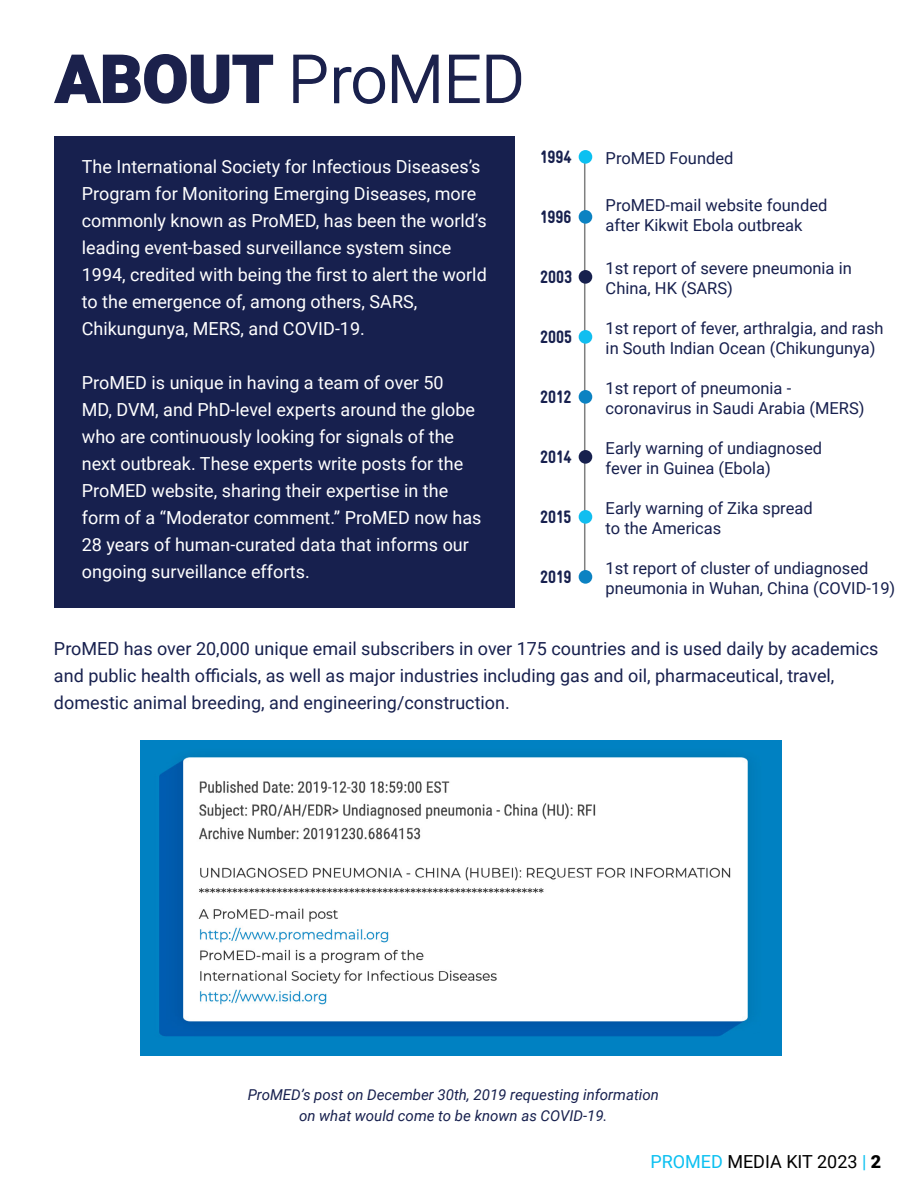
<style>
.page{position:relative;width:918px;height:1188px;background:#fff}
.page>*{position:absolute;margin:0;border:0;box-sizing:border-box;transform-origin:0 0}
.t1{font:18px/27px "Roboto";color:#fff}
.t2{font:18px/27px "Roboto";color:#17204e}
.t3{font:900 18px "Gravur Condensed Pro";color:#17204e}
.t4{font:18px "Roboto";color:#000}
.t5{font:16.5px/19.8px "Roboto";color:#17204e}
.t6{font:italic 15px/21px "Roboto";color:#17204e;text-align:center}
.s1{color:#0bc0f1}
.s2{font-weight:900}
</style>
<div class="page">
<div style="left:54px;top:136px;width:460px;height:472px;background:#17204e"></div>
<svg style="left:486px;top:54px;width:36px;height:49px"></svg>
<svg style="left:449px;top:54px;width:31px;height:49px"></svg>
<svg style="left:293px;top:54px;width:34px;height:49px"></svg>
<svg style="left:54px;top:54px;width:220px;height:50px"></svg>
<hr style="left:584px;top:161px;width:1px;height:411px;background:#7f8080">
<div style="left:579px;top:150px;width:13px;height:14px;background:#0bc0f1;border-radius:50%"></div>
<div style="left:579px;top:210px;width:13px;height:14px;background:#0c82c2;border-radius:50%"></div>
<div style="left:579px;top:270px;width:13px;height:14px;background:#17204e;border-radius:50%"></div>
<div style="left:579px;top:330px;width:13px;height:14px;background:#11bef0;border-radius:50%"></div>
<div style="left:579px;top:390px;width:13px;height:14px;background:#0c82c2;border-radius:50%"></div>
<div style="left:579px;top:450px;width:13px;height:14px;background:#17204e;border-radius:50%"></div>
<div style="left:579px;top:510px;width:13px;height:14px;background:#11bef0;border-radius:50%"></div>
<div style="left:579px;top:570px;width:13px;height:14px;background:#0c82c2;border-radius:50%"></div>
<img style="left:140px;top:741px;width:641px;height:314px">
<img style="left:195px;top:776px;width:541px;height:236px">
<svg style="left:334px;top:54px;width:105px;height:50px"></svg>
<p class="t1" style="left:82px;top:152px;width:407px">The International Society for Infectious Diseases’s Program for Monitoring Emerging Diseases, more commonly known as ProMED, has been the world’s leading event-based surveillance system since 1994, credited with being the first to alert the world to the emergence of, among others, SARS, Chikungunya, MERS, and COVID-19.</p>
<p class="t1" style="left:82px;top:368px;width:401px">ProMED is unique in having a team of over 50<br>MD, DVM, and PhD-level experts around the globe who are continuously looking for signals of the next outbreak. These experts write posts for the ProMED website, sharing their expertise in the form of a “Moderator comment.” ProMED now has 28 years of human-curated data that informs our ongoing surveillance efforts.</p>
<p class="t3" style="left:540px;top:147px;width:33px">1994</p>
<p class="t3" style="left:540px;top:207px;width:33px">1996</p>
<p class="t3" style="left:540px;top:267px;width:34px">2003</p>
<p class="t3" style="left:540px;top:327px;width:34px">2005</p>
<p class="t3" style="left:540px;top:387px;width:33px">2012</p>
<p class="t3" style="left:540px;top:447px;width:33px">2014</p>
<p class="t3" style="left:540px;top:507px;width:33px">2015</p>
<p class="t3" style="left:540px;top:567px;width:33px">2019</p>
<p class="t5" style="left:606px;top:148px;width:129px">ProMED Founded</p>
<p class="t5" style="left:606px;top:195px;width:223px">ProMED-mail website founded after Kikwit Ebola outbreak</p>
<p class="t5" style="left:606px;top:258px;width:248px">1st report of severe pneumonia in<br>China, HK (SARS)</p>
<p class="t5" style="left:606px;top:318px;width:280px">1st report of fever, arthralgia, and rash in South Indian Ocean (Chikungunya)</p>
<p class="t5" style="left:606px;top:378px;width:260px">1st report of pneumonia - coronavirus in Saudi Arabia (MERS)</p>
<p class="t5" style="left:606px;top:438px;width:218px">Early warning of undiagnosed fever in Guinea (Ebola)</p>
<p class="t5" style="left:606px;top:498px;width:209px">Early warning of Zika spread to the Americas</p>
<p class="t5" style="left:606px;top:558px;width:291px">1st report of cluster of undiagnosed pneumonia in Wuhan, China (COVID-19)</p>
<p class="t2" style="left:54px;top:634px;width:826px">ProMED has over 20,000 unique email subscribers in over 175 countries and is used daily by academics and public health officials, as well as major industries including gas and oil, pharmaceutical, travel, domestic animal breeding, and engineering/construction.</p>
<p class="t6" style="left:248px;top:1083px;width:413px">ProMED’s post on December 30th, 2019 requesting information on what would come to be known as COVID-19.</p>
<p class="t4" style="left:650px;top:1149px;width:232px"><span class="s1">PROMED</span> MEDIA KIT 2023 <span class="s1">|</span> <span class="s2">2</span></p>
</div>
